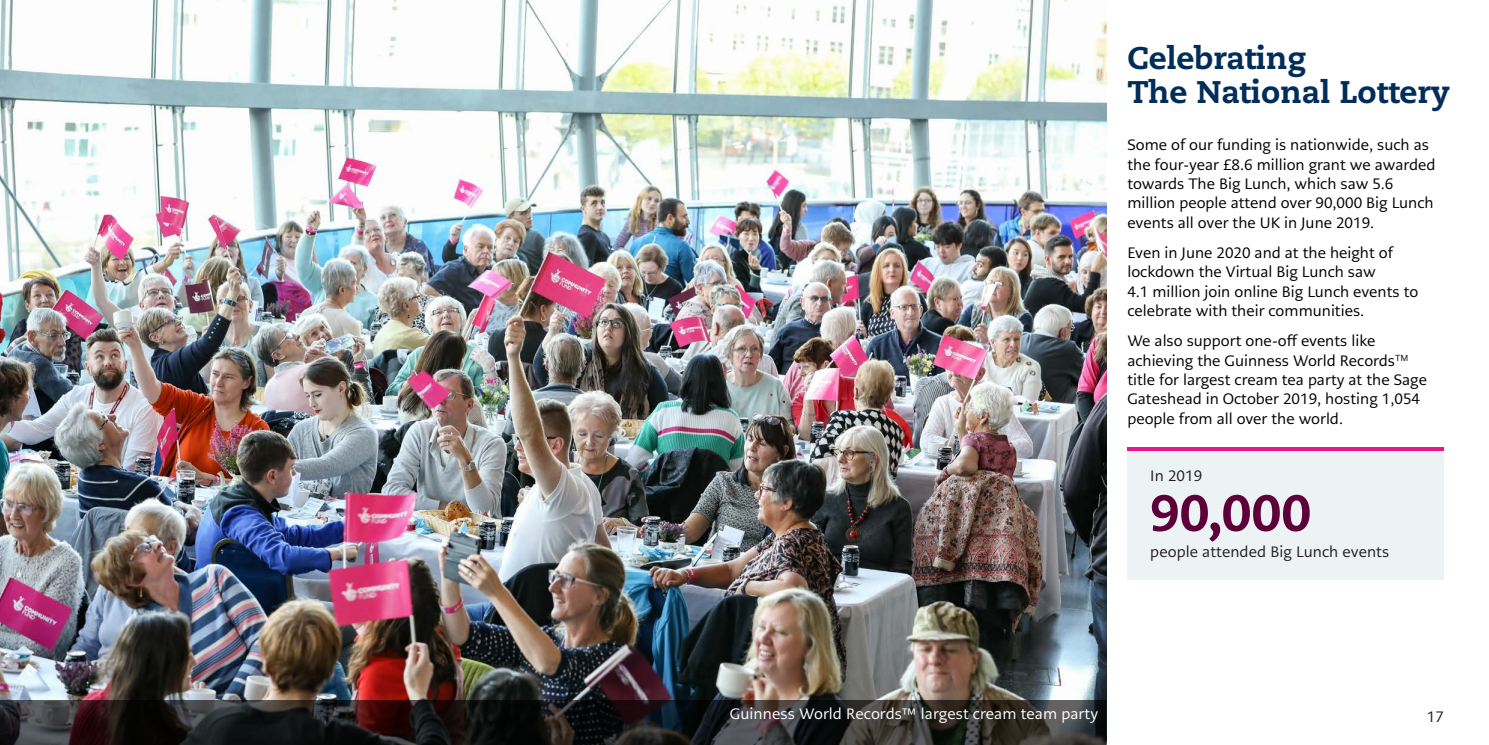
<style>
.page{position:relative;width:1489px;height:745px;background:#fff}
.page>*{position:absolute;margin:0;border:0;box-sizing:border-box;transform-origin:0 0}
.Story_Title{font:800 50px "Caecilia LT Pro 85";color:#5d0039}
.t1{font:800 31.25px/33.8px "Caecilia LT Pro 85";color:#002d59}
.Body_copy{font:15px/19.4px "PMN Caecilia Sans Text";color:#000}
.t2{font:15px "PMN Caecilia Sans Text";letter-spacing:.005em;color:#fff}
.Body_copy-2{font:15px "PMN Caecilia Sans Text";letter-spacing:.005em;color:#231f20}
</style>
<div class="page">
<img style="left:0;top:0;width:1106px;height:699px">
<svg style="left:0;top:699px;width:1106px;height:45px;background:#272424"></svg>
<div style="left:1127px;top:450px;width:316px;height:129px;background:#edf2f4"></div>
<hr style="left:1127px;top:447px;width:316px;height:4px;background:#ea148b">
<p class="t1" style="left:1127px;top:40px;width:324px">Celebrating<br>The National Lottery</p>
<p class="Body_copy" style="left:1127px;top:135px;width:309px">Some of our funding is nationwide, such as the four-year £8.6 million grant we awarded towards The Big Lunch, which saw 5.6 million people attend over 90,000 Big Lunch events all over the UK in June 2019.</p>
<p class="Body_copy" style="left:1127px;top:243px;width:292px">Even in June 2020 and at the height of lockdown the Virtual Big Lunch saw<br>4.1 million join online Big Lunch events to celebrate with their communities.</p>
<p class="Body_copy" style="left:1127px;top:331px;width:301px">We also support one-off events like achieving the Guinness World Records<sup>TM </sup>title for largest cream tea party at the Sage Gateshead in October 2019, hosting 1,054 people from all over the world.</p>
<p class="Body_copy-2" style="left:1150px;top:465px;width:54px">In 2019</p>
<p class="Story_Title" style="left:1150px;top:478px;width:162px">90,000</p>
<p class="Body_copy-2" style="left:1150px;top:542px;width:240px">people attended Big Lunch events</p>
<p class="t2" style="left:730px;top:703px;width:370px">Guinness World Records™ largest cream team party</p>
<p class="Body_copy-2" style="left:1426px;top:707px;width:19px">17</p>
</div>
